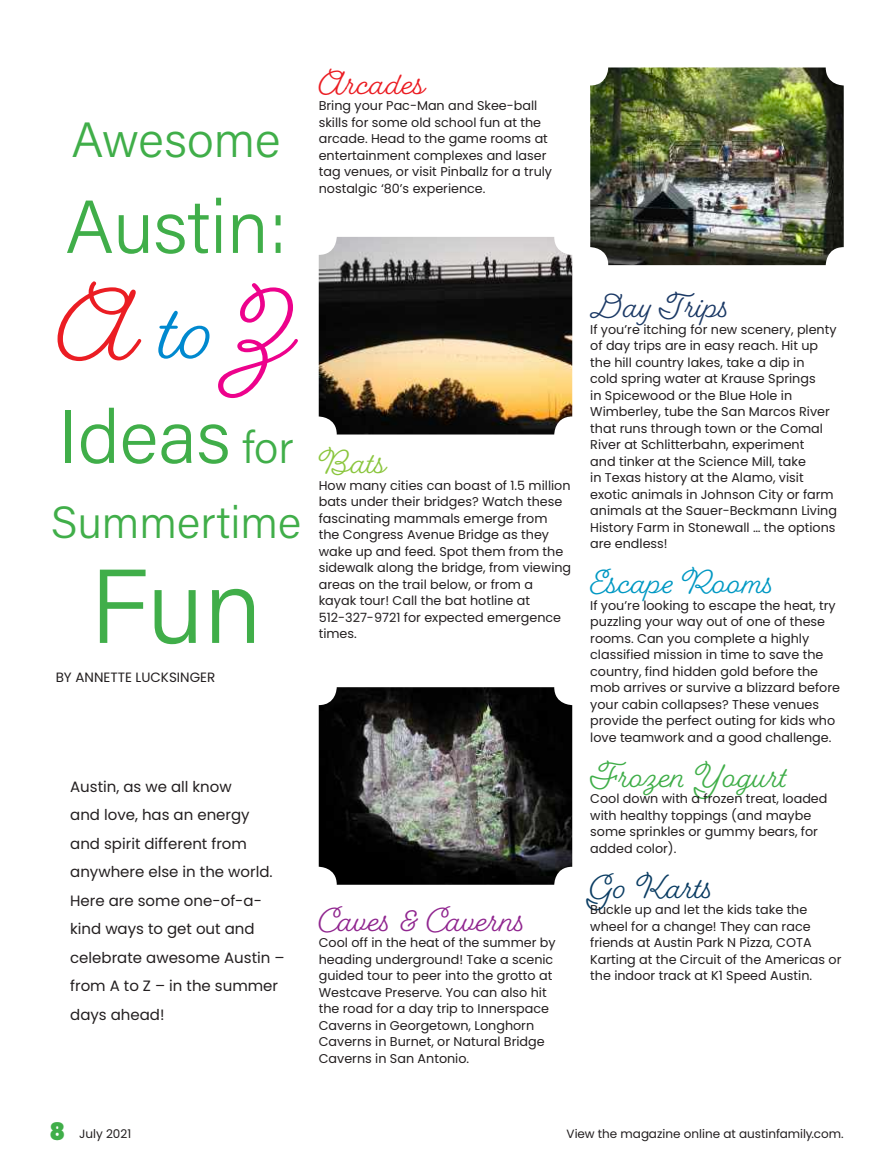
<style>
.page{position:relative;width:891px;height:1161px;background:#fff}
.page>*{position:absolute;margin:0;border:0;box-sizing:border-box;transform-origin:0 0}
.t1{font:300 105px "Acumin Pro";color:#40ae49}
.t2{font:78px "Fairwater Script";color:#0089cf}
.t3{font:300 75px "Acumin Pro";letter-spacing:-.005em;color:#40ae49}
.t4{font:300 49.5px "Acumin Pro";color:#40ae49}
.t5{font:300 45px "Acumin Pro";color:#40ae49}
.t6{font:30px "Fairwater Script";color:#90268f}
.t7{font:30px "Fairwater Script";color:#40ae49}
.t8{font:30px "Fairwater Script";color:#0098c3}
.t9{font:30px "Fairwater Script";color:#1c3a66}
.t10{font:30px "Fairwater Script";color:#eb1d23}
.t11{font:30px "Fairwater Script";letter-spacing:-.015em;color:#0b3d63}
.t12{font:30px "Fairwater Script";color:#8bc63e}
.t13{font:15px/28.5px "Poppins";color:#231f20}
.t14{font:13.5px "Poppins";color:#231f20}
.t15{font:12.75px/16.5px "Poppins";color:#231f20}
.t16{font:12px "Poppins";color:#231f20}
.s1{font-size:90px;color:#eb1d23}
.s2{font-size:90px;color:#ed028c}
.s3{font-size:45px}
.s4{font-weight:900;font-size:24px;color:#40ae49}
</style>
<div class="page">
<img style="left:319px;top:237px;width:253px;height:198px">
<img style="left:319px;top:687px;width:253px;height:198px">
<img style="left:590px;top:68px;width:254px;height:197px">
<h3 class="t4" style="left:72px;top:106px;width:210px">Awesome</h3>
<h3 class="t3" style="left:65px;top:175px;width:223px">Austin:</h3>
<h2 class="t2" style="left:58px;top:285px;width:239px"><span class="s1">A</span> to <span class="s2">Z</span></h2>
<h3 class="t3" style="left:58px;top:385px;width:237px">Ideas <span class="s3">for</span></h3>
<h3 class="t5" style="left:51px;top:491px;width:252px">Summertime</h3>
<h1 class="t1" style="left:90px;top:534px;width:174px">Fun</h1>
<p class="t14" style="left:56px;top:669px;width:161px">BY ANNETTE LUCKSINGER</p>
<p class="t13" style="left:70px;top:772px;width:216px">Austin, as we all know<br>and love, has an energy<br>and spirit different from anywhere else in the world.<br>Here are some one-of-a&shy;kind ways to get out and celebrate awesome Austin – from A to Z – in the summer days ahead!</p>
<h3 class="t10" style="left:319px;top:66px;width:108px">Arcades</h3>
<p class="t15" style="left:319px;top:97px;width:235px">Bring your Pac-Man and Skee-ball skills for some old school fun at the arcade. Head to the game rooms at entertainment complexes and laser tag venues, or visit Pinballz for a truly nostalgic ‘80’s experience.</p>
<h3 class="t12" style="left:319px;top:445px;width:68px">Bats</h3>
<p class="t15" style="left:319px;top:477px;width:254px">How many cities can boast of 1.5 million bats under their bridges? Watch these fascinating mammals emerge from the Congress Avenue Bridge as they wake up and feed. Spot them from the sidewalk along the bridge, from viewing areas on the trail below, or from a kayak tour! Call the bat hotline at 512-327-9721 for expected emergence times.</p>
<h3 class="t6" style="left:319px;top:903px;width:208px">Caves &amp; Caverns</h3>
<p class="t15" style="left:319px;top:934px;width:239px">Cool off in the heat of the summer by heading underground! Take a scenic guided tour to peer into the grotto at Westcave Preserve. You can also hit the road for a day trip to Innerspace Caverns in Georgetown, Longhorn Caverns in Burnet, or Natural Bridge Caverns in San Antonio.</p>
<h3 class="t9" style="left:590px;top:289px;width:141px">Day Trips</h3>
<p class="t15" style="left:590px;top:321px;width:248px">If you’re itching for new scenery, plenty of day trips are in easy reach. Hit up the hill country lakes, take a dip in<br>cold spring water at Krause Springs<br>in Spicewood or the Blue Hole in Wimberley, tube the San Marcos River that runs through town or the Comal River at Schlitterbahn, experiment<br>and tinker at the Science Mill, take<br>in Texas history at the Alamo, visit exotic animals in Johnson City or farm animals at the Sauer-Beckmann Living History Farm in Stonewall … the options are endless!</p>
<h3 class="t8" style="left:590px;top:565px;width:186px">Escape Rooms</h3>
<p class="t15" style="left:590px;top:597px;width:251px">If you’re looking to escape the heat, try puzzling your way out of one of these rooms. Can you complete a highly classified mission in time to save the country, find hidden gold before the mob arrives or survive a blizzard before your cabin collapses? These venues provide the perfect outing for kids who love teamwork and a good challenge.</p>
<h3 class="t7" style="left:590px;top:759px;width:200px">Frozen Yogurt</h3>
<p class="t15" style="left:590px;top:791px;width:239px">Cool down with a frozen treat, loaded with healthy toppings (and maybe some sprinkles or gummy bears, for added color).</p>
<h3 class="t11" style="left:590px;top:870px;width:125px">Go Karts</h3>
<p class="t15" style="left:590px;top:902px;width:253px">Buckle up and let the kids take the wheel for a change! They can race friends at Austin Park N Pizza, COTA Karting at the Circuit of the Americas or the indoor track at K1 Speed Austin.</p>
<p class="t16" style="left:49px;top:1126px;width:83px"><span class="s4">8</span> July 2021</p>
<p class="t16" style="left:567px;top:1126px;width:279px">View the magazine online at austinfamily.com.</p>
</div>
